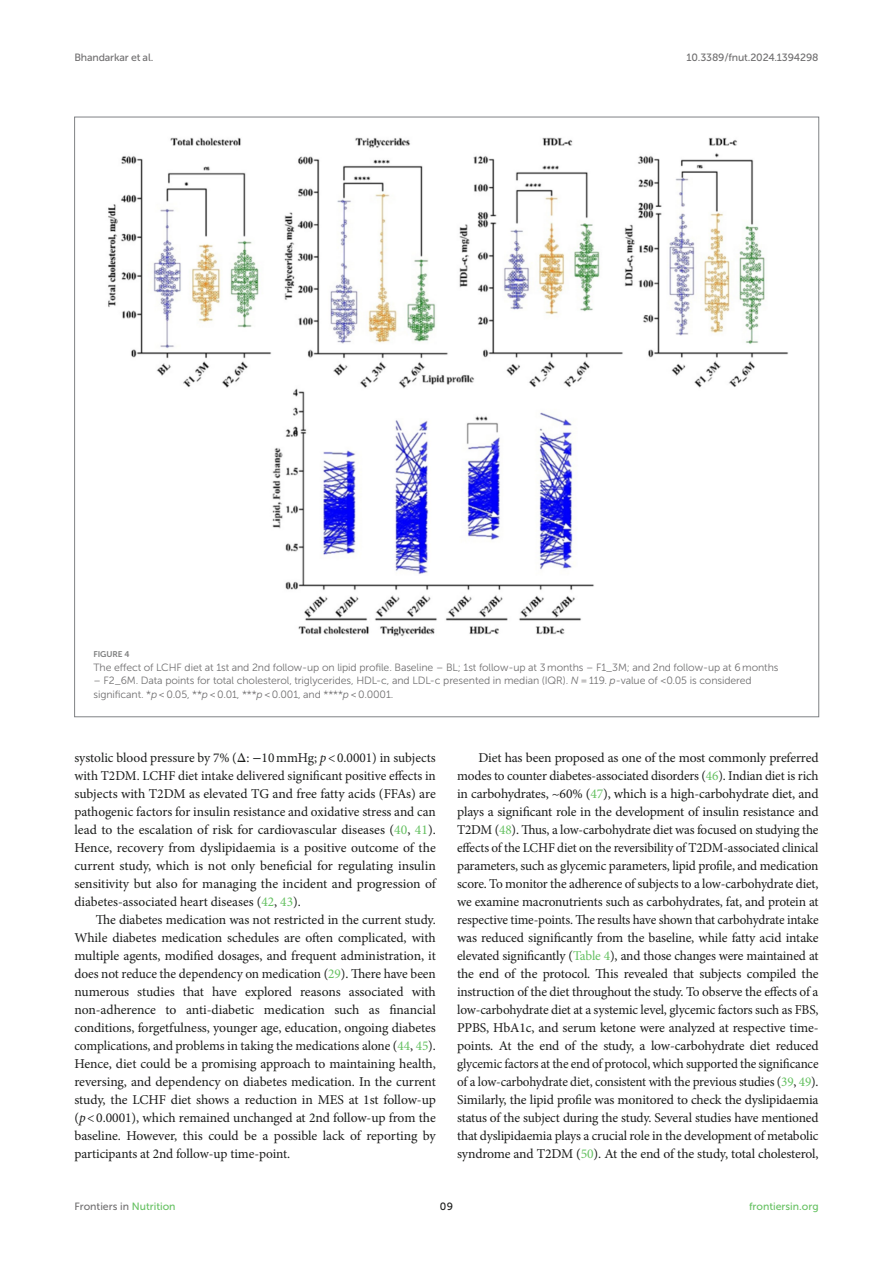
<style>
.page{position:relative;width:893px;height:1263px;background:#fff}
.page>*{position:absolute;margin:0;border:0;box-sizing:border-box;transform-origin:0 0}
.TEXT{font:13.5px/18px "Minion Pro";letter-spacing:-.01em;color:#1b1c1b;text-align:justify}
.FIG_LEG{font:10.5px/13.5px "Museo Sans 300";letter-spacing:-.01em;color:#706f70}
.t1{font:10.5px "Museo Sans 500";letter-spacing:-.015em;color:#706f70}
.t2{font:10.5px "Museo Sans 500";color:#65c161}
.t3{font:10.5px "Museo Sans 500";color:#1b1c1b}
.FIG_HD{font:8.25px "Museo Sans 700";letter-spacing:-.01em;color:#7e7f7f}
.s1{font-style:italic}
.s2{font-family:"STIX General"}
.s3{color:#65c161}
</style>
<div class="page">
<img style="left:108px;top:137px;width:680px;height:500px">
<p class="t1" style="left:74px;top:51px;width:80px">Bhandarkar et al.</p>
<p class="t1" style="left:687px;top:51px;width:133px">10.3389/fnut.2024.1394298</p>
<p class="FIG_HD" style="left:94px;top:650px;width:37px">FIGURE 4</p>
<p class="FIG_LEG" style="left:94px;top:660px;width:686px">The effect of LCHF diet at 1st and 2nd follow-up on lipid profile. Baseline – BL; 1st follow-up at 3 months – F1_3M; and 2nd follow-up at 6 months</p>
<p class="FIG_LEG" style="left:94px;top:674px;width:660px">– F2_6M. Data points for total cholesterol, triglycerides, HDL-c, and LDL-c presented in median (IQR). <span class="s1">N</span> = 119. <span class="s1">p</span>-value of &lt;0.05 is considered significant. *<span class="s1">p</span> &lt; 0.05, **<span class="s1">p</span> &lt; 0.01, ***<span class="s1">p</span> &lt; 0.001, and ****<span class="s1">p</span> &lt; 0.0001.</p>
<p class="TEXT" style="left:74px;top:749px;width:363px">systolic blood pressure by 7% (<span class="s2">Δ</span>: <span class="s2">−</span>10mmHg; <span class="s1">p</span>&lt;0.0001) in subjects with T2DM. LCHF diet intake delivered significant positive effects in subjects with T2DM as elevated TG and free fatty acids (FFAs) are pathogenic factors for insulin resistance and oxidative stress and can lead to the escalation of risk for cardiovascular diseases (<span class="s3">40</span>, <span class="s3">41</span>).<br>Hence, recovery from dyslipidaemia is a positive outcome of the current study, which is not only beneficial for regulating insulin sensitivity but also for managing the incident and progression of diabetes-associated heart diseases (<span class="s3">42</span>, <span class="s3">43</span>).</p>
<p class="TEXT" style="left:74px;top:911px;width:363px;text-indent:21px">The diabetes medication was not restricted in the current study.<br>While diabetes medication schedules are often complicated, with multiple agents, modified dosages, and frequent administration, it does not reduce the dependency on medication (<span class="s3">29</span>). There have been numerous studies that have explored reasons associated with non-adherence to anti-diabetic medication such as financial conditions, forgetfulness, younger age, education, ongoing diabetes complications, and problems in taking the medications alone (<span class="s3">44</span>, <span class="s3">45</span>).<br>Hence, diet could be a promising approach to maintaining health, reversing, and dependency on diabetes medication. In the current study, the LCHF diet shows a reduction in MES at 1st follow-up (<span class="s1">p</span>&lt;0.0001), which remained unchanged at 2nd follow-up from the baseline. However, this could be a possible lack of reporting by participants at 2nd follow-up time-point.</p>
<p class="TEXT" style="left:457px;top:749px;width:363px;text-indent:21px">Diet has been proposed as one of the most commonly preferred modes to counter diabetes-associated disorders (<span class="s3">46</span>). Indian diet is rich in carbohydrates, ~60% (<span class="s3">47</span>), which is a high-carbohydrate diet, and plays a significant role in the development of insulin resistance and T2DM (<span class="s3">48</span>). Thus, a low-carbohydrate diet was focused on studying the effects of the LCHF diet on the reversibility of T2DM-associated clinical parameters, such as glycemic parameters, lipid profile, and medication score. To monitor the adherence of subjects to a low-carbohydrate diet, we examine macronutrients such as carbohydrates, fat, and protein at respective time-points. The results have shown that carbohydrate intake was reduced significantly from the baseline, while fatty acid intake elevated significantly (<span class="s3">Table 4</span>), and those changes were maintained at the end of the protocol. This revealed that subjects compiled the instruction of the diet throughout the study. To observe the effects of a low-carbohydrate diet at a systemic level, glycemic factors such as FBS, PPBS, HbA1c, and serum ketone were analyzed at respective time&shy;points. At the end of the study, a low-carbohydrate diet reduced glycemic factors at the end of protocol, which supported the significance of a low-carbohydrate diet, consistent with the previous studies (<span class="s3">39</span>, <span class="s3">49</span>).<br>Similarly, the lipid profile was monitored to check the dyslipidaemia status of the subject during the study. Several studies have mentioned that dyslipidaemia plays a crucial role in the development of metabolic syndrome and T2DM (<span class="s3">50</span>). At the end of the study, total cholesterol,</p>
<p class="t1" style="left:74px;top:1200px;width:103px">Frontiers in <span class="s3">Nutrition</span></p>
<p class="t3" style="left:440px;top:1200px;width:15px">09</p>
<p class="t2" style="left:749px;top:1200px;width:71px">frontiersin.org</p>
</div>
